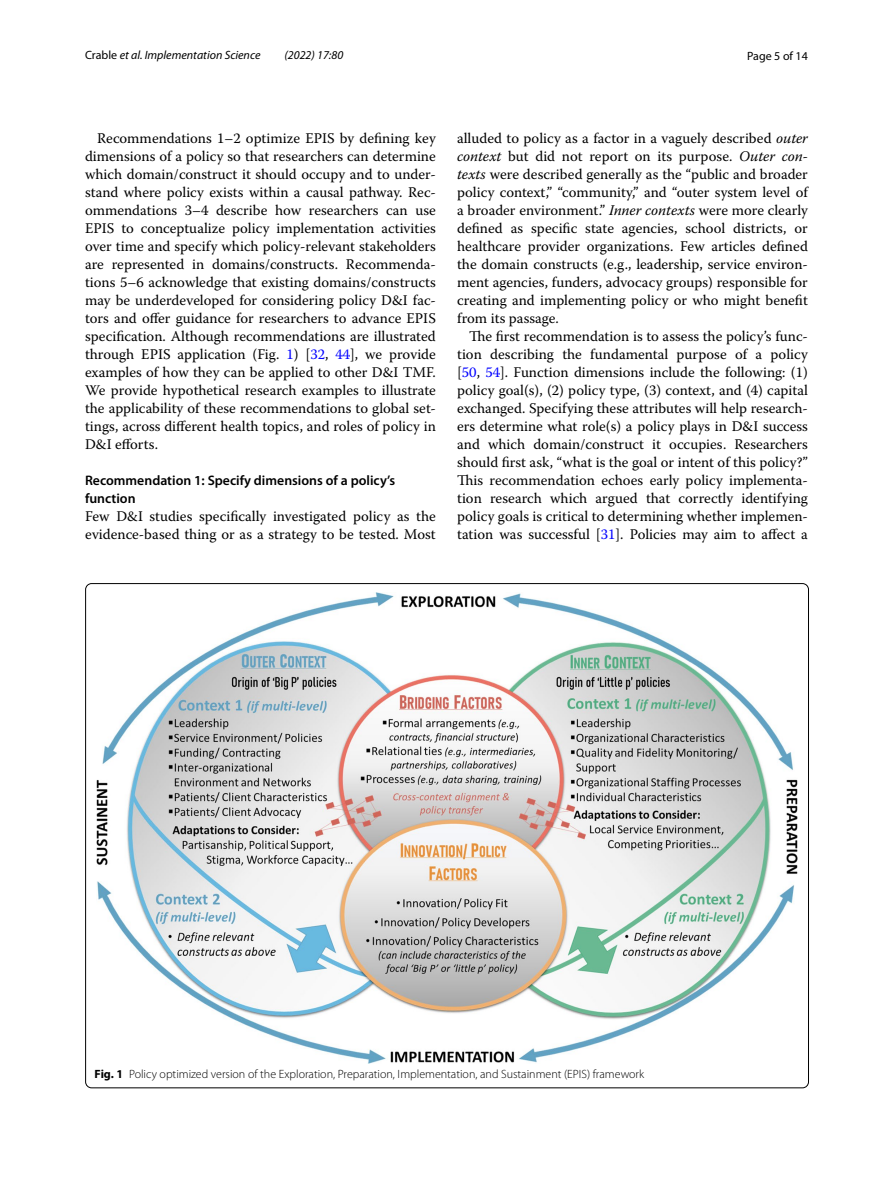
<style>
.page{position:relative;width:893px;height:1187px;background:#fff}
.page>*{position:absolute;margin:0;border:0;box-sizing:border-box;transform-origin:0 0}
.t1{font:14.7px/18px "Warnock Pro";color:#000;text-align:justify}
.t2{font:600 13.8px/18px "Myriad Pro";color:#000}
.t3{font:300 12px "Myriad Pro";color:#000}
.t4{font:italic 12px "Myriad Pro";color:#000}
.t5{font:12px "Myriad Pro";color:#000}
.s1{font-style:normal}
.s2{color:#00f}
.s3{font-style:italic}
.s4{font-weight:700}
</style>
<div class="page">
<img style="left:97px;top:592px;width:700px;height:470px">
<p class="t4" style="left:85px;top:48px;width:177px"><span class="s1">Crable</span> et al. Implementation Science</p>
<p class="t4" style="left:284px;top:48px;width:60px">(2022) 17:80</p>
<p class="t5" style="left:747px;top:48px;width:62px">Page 5 of 14</p>
<p class="t1" style="left:85px;top:128px;width:352px;text-indent:12px">Recommendations 1–2 optimize EPIS by defining key dimensions of a policy so that researchers can determine which domain/construct it should occupy and to under&shy;stand where policy exists within a causal pathway. Rec&shy;ommendations 3–4 describe how researchers can use EPIS to conceptualize policy implementation activities over time and specify which policy-relevant stakeholders are represented in domains/constructs. Recommenda&shy;tions 5–6 acknowledge that existing domains/constructs may be underdeveloped for considering policy D&amp;I fac&shy;tors and offer guidance for researchers to advance EPIS specification. Although recommendations are illustrated through EPIS application (Fig. <span class="s2">1</span>) [<span class="s2">32</span>, <span class="s2">44</span>], we provide examples of how they can be applied to other D&amp;I TMF.<br>We provide hypothetical research examples to illustrate the applicability of these recommendations to global set&shy;tings, across different health topics, and roles of policy in D&amp;I efforts.</p>
<p class="t2" style="left:85px;top:471px;width:312px">Recommendation 1: Specify dimensions of a policy’s function</p>
<p class="t1" style="left:85px;top:506px;width:352px">Few D&amp;I studies specifically investigated policy as the evidence-based thing or as a strategy to be tested. Most</p>
<p class="t1" style="left:457px;top:128px;width:352px">alluded to policy as a factor in a vaguely described <span class="s3">outer context</span> but did not report on its purpose. <span class="s3">Outer con&shy;texts</span> were described generally as the “public and broader policy context,” “community,” and “outer system level of a broader environment.” <span class="s3">Inner contexts</span> were more clearly defined as specific state agencies, school districts, or healthcare provider organizations. Few articles defined the domain constructs (e.g., leadership, service environ&shy;ment agencies, funders, advocacy groups) responsible for creating and implementing policy or who might benefit from its passage.</p>
<p class="t1" style="left:457px;top:326px;width:352px;text-indent:12px">The first recommendation is to assess the policy’s func&shy;tion describing the fundamental purpose of a policy [<span class="s2">50</span>, <span class="s2">54</span>]. Function dimensions include the following: (1) policy goal(s), (2) policy type, (3) context, and (4) capital exchanged. Specifying these attributes will help research&shy;ers determine what role(s) a policy plays in D&amp;I success and which domain/construct it occupies. Researchers should first ask, “what is the goal or intent of this policy?” This recommendation echoes early policy implementa&shy;tion research which argued that correctly identifying policy goals is critical to determining whether implemen&shy;tation was successful [<span class="s2">31</span>]. Policies may aim to affect a</p>
<p class="t3" style="left:95px;top:1067px;width:551px"><span class="s4">Fig. 1</span> Policy optimized version of the Exploration, Preparation, Implementation, and Sustainment (EPIS) framework</p>
</div>
